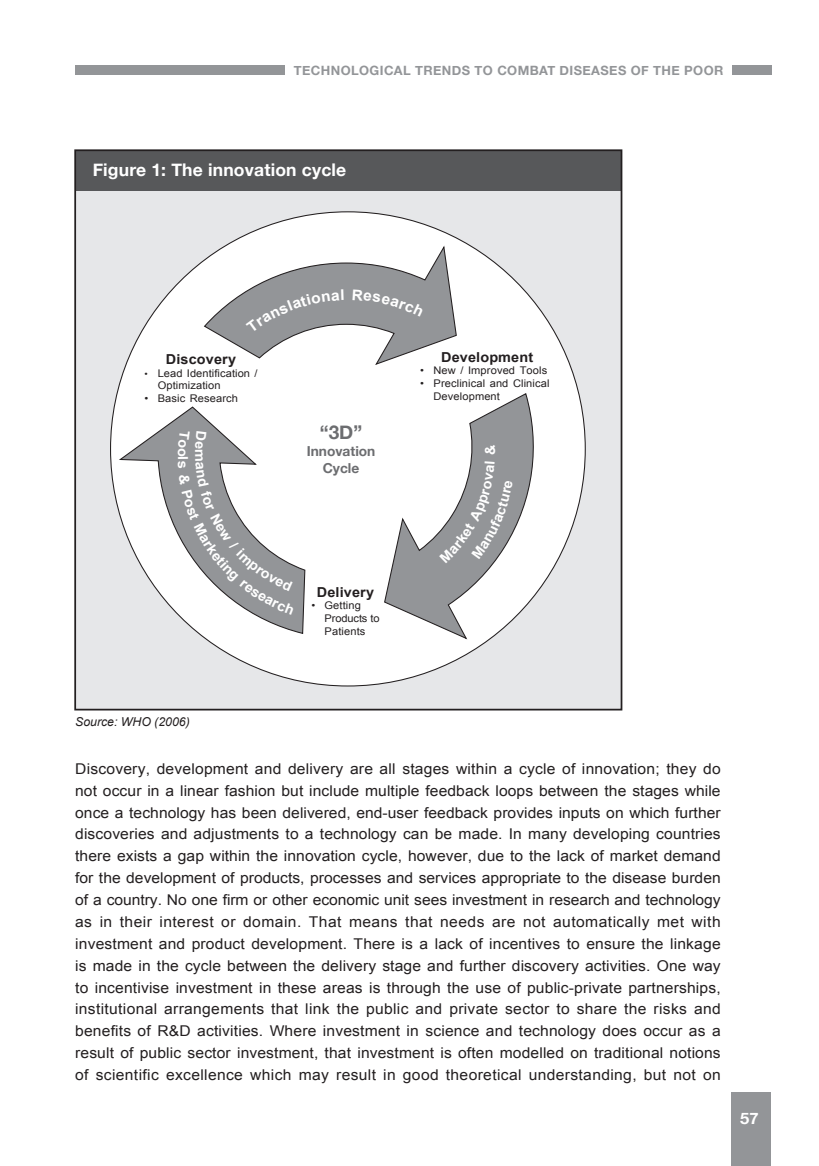
<style>
.page{position:relative;width:819px;height:1166px;background:#fff}
.page>*{position:absolute;margin:0;border:0;box-sizing:border-box;transform-origin:0 0}
.t1{font:700 19.07px "Helvetica Neue";color:#6c6d70}
.t2{font:700 17.5px "Helvetica Neue";letter-spacing:.01em;color:#fff}
.t3{font:700 15.75px "Helvetica Neue";color:#fff;scale:1.05 1}
.t4{font:14.88px/21.9px "Arial";letter-spacing:.02em;color:#231f20;text-align:justify;scale:1.05 1}
.t5{font:700 13.65px "Arial";letter-spacing:.01em;color:#231f20;scale:1.05 1}
.t6{font:700 13.65px/17.2px "Helvetica Neue";color:#6c6d70;text-align:center}
.t7{font:700 12.78px "Helvetica Neue";letter-spacing:.03em;color:#939598}
.t8{font:italic 12.25px "Arial";color:#231f20}
.t9{font:10.5px/12.6px "Arial";letter-spacing:.01em;color:#231f20;scale:1.05 1}
.s1{font-size:8.92px}
</style>
<div class="page">
<div style="left:730px;top:1092px;width:40px;height:74px;background:#939598"></div>
<div style="left:75px;top:65px;width:210px;height:10px;background:#939598"></div>
<div style="left:731px;top:65px;width:39px;height:10px;background:#939598"></div>
<div style="left:75px;top:150px;width:546px;height:560px;background:#e6e7e9"></div>
<div style="left:75px;top:150px;width:546px;height:41px;background:#57585a"></div>
<div style="left:74px;top:149px;width:548px;height:561px;border:2px solid #231f20"></div>
<div style="left:110px;top:211px;width:475px;height:476px;background:#fff;border:1px solid #231f20;border-radius:50%"></div>
<svg style="left:117px;top:406px;width:189px;height:229px"></svg>
<svg style="left:203px;top:244px;width:254px;height:121px"></svg>
<svg style="left:178px;top:430px;width:116px;height:185px"></svg>
<svg style="left:384px;top:394px;width:156px;height:244px"></svg>
<p class="t7" style="left:293px;top:63px;width:431px">TECHNOLOGICAL TRENDS TO COMBAT DISEASES OF THE POOR</p>
<p class="t2" style="left:93px;top:159px;width:255px">Figure 1: The innovation cycle</p>
<p class="t5" style="left:166px;top:352px;width:68px">Discovery</p>
<p class="t9" style="left:158px;top:367px;width:96px;text-indent:-13px"><span class="s1">•</span> Lead Identification /<br>Optimization</p>
<p class="t9" style="left:144px;top:392px;width:91px">• Basic Research</p>
<p class="t1" style="left:320px;top:420px;width:44px">“3D”</p>
<p class="t6" style="left:306px;top:442px;width:70px">Innovation<br>Cycle</p>
<p class="t5" style="left:441px;top:349px;width:89px">Development</p>
<p class="t9" style="left:420px;top:365px;width:122px">• New / Improved Tools</p>
<p class="t9" style="left:433px;top:377px;width:112px;text-indent:-13px">• Preclinical and Clinical<br>Development</p>
<p class="t5" style="left:317px;top:584px;width:56px">Delivery</p>
<p class="t9" style="left:324px;top:599px;width:54px;text-indent:-13px">• Getting<br>Products to<br>Patients</p>
<p class="t8" style="left:75px;top:715px;width:116px">Source: WHO (2006)</p>
<p class="t4" style="left:75px;top:758px;width:616px">Discovery, development and delivery are all stages within a cycle of innovation; they do not occur in a linear fashion but include multiple feedback loops between the stages while once a technology has been delivered, end-user feedback provides inputs on which further discoveries and adjustments to a technology can be made. In many developing countries there exists a gap within the innovation cycle, however, due to the lack of market demand for the development of products, processes and services appropriate to the disease burden of a country. No one firm or other economic unit sees investment in research and technology as in their interest or domain. That means that needs are not automatically met with investment and product development. There is a lack of incentives to ensure the linkage is made in the cycle between the delivery stage and further discovery activities. One way to incentivise investment in these areas is through the use of public-private partnerships, institutional arrangements that link the public and private sector to share the risks and benefits of R&amp;D activities. Where investment in science and technology does occur as a result of public sector investment, that investment is often modelled on traditional notions of scientific excellence which may result in good theoretical understanding, but not on</p>
<p class="t3" style="left:739px;top:1109px;width:19px">57</p>
</div>
